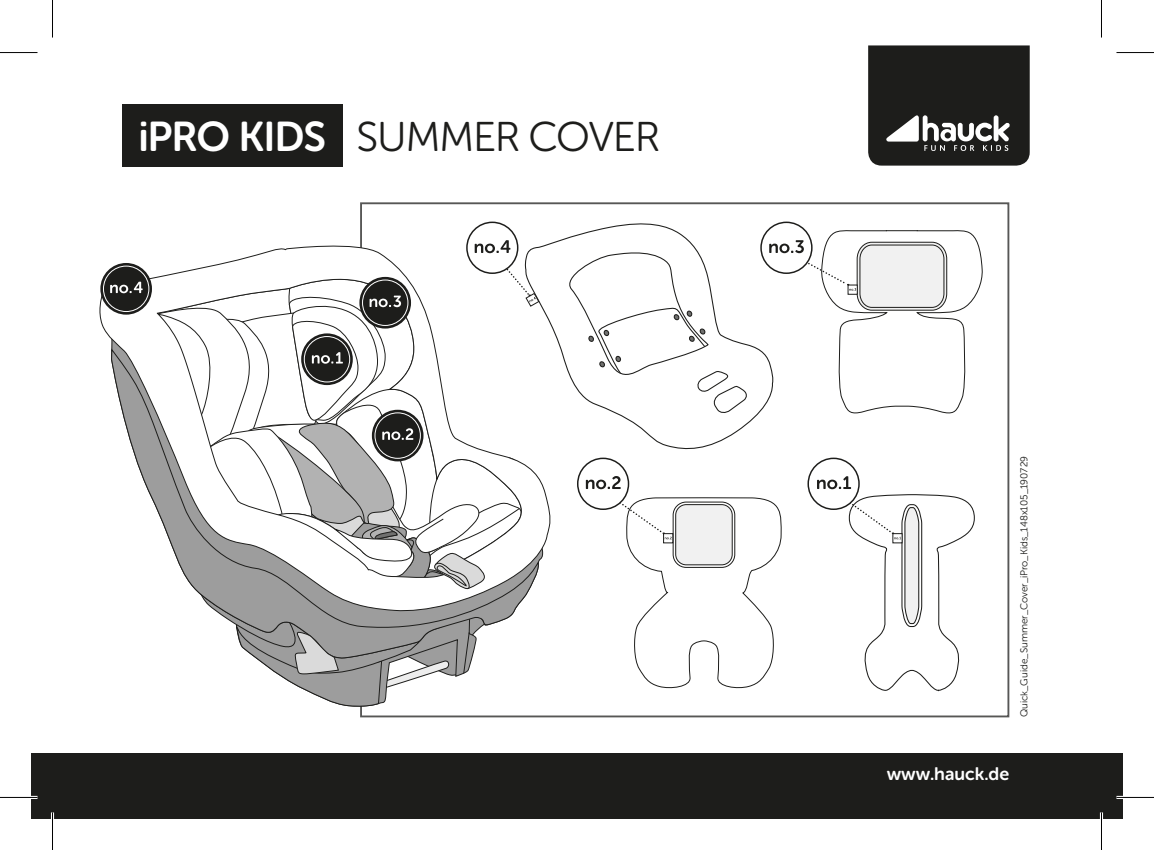
<style>
.page{position:relative;width:1154px;height:850px;background:#fff}
.page>*{position:absolute;margin:0;border:0;box-sizing:border-box;transform-origin:0 0}
.t1{font:41.5px "Museo Sans Rounded 300";letter-spacing:-.025em;color:#1d1d1b}
.t2{font:41.5px "Museo Sans Rounded 700";letter-spacing:-.025em;color:#fff}
.t3{font:18px "Museo Sans Rounded 700";color:#fff}
.t4{font:10px "Museo Sans Rounded 300";color:#1d1d1b}
</style>
<div class="page">
<svg style="left:868px;top:45px;width:162px;height:120px;background:#323230"></svg>
<div style="left:31px;top:753px;width:1092px;height:65px;background:#1d1d1b"></div>
<div style="left:122px;top:104px;width:220px;height:62px;background:#1d1d1b"></div>
<svg style="left:552px;top:223px;width:221px;height:227px"></svg>
<div style="left:588px;top:335px;width:6px;height:7px;border:1px solid #1e1e1c;border-radius:2px"></div>
<svg style="left:589px;top:306px;width:124px;height:73px"></svg>
<svg style="left:761px;top:222px;width:51px;height:51px"></svg>
<div style="left:760px;top:221px;width:52px;height:53px;border:1px solid #1d1d1b;border-radius:50%"></div>
<svg style="left:808px;top:458px;width:51px;height:51px"></svg>
<svg style="left:812px;top:462px;width:163px;height:229px"></svg>
<div style="left:807px;top:457px;width:53px;height:52px;border:1px solid #1d1d1b;border-radius:50%"></div>
<svg style="left:578px;top:458px;width:50px;height:51px"></svg>
<svg style="left:582px;top:462px;width:200px;height:227px"></svg>
<div style="left:577px;top:457px;width:52px;height:52px;border:1px solid #1d1d1b;border-radius:50%"></div>
<svg style="left:100px;top:263px;width:52px;height:51px"></svg>
<svg style="left:467px;top:222px;width:51px;height:51px"></svg>
<svg style="left:110px;top:226px;width:430px;height:489px"></svg>
<div style="left:466px;top:221px;width:52px;height:53px;border:1px solid #1d1d1b;border-radius:50%"></div>
<svg style="left:765px;top:226px;width:218px;height:188px"></svg>
<hr style="left:0;top:795px;width:38px;height:3px;background:#fff">
<hr style="left:1116px;top:795px;width:38px;height:3px;background:#fff">
<hr style="left:51px;top:812px;width:3px;height:37px;background:#fff">
<hr style="left:1100px;top:812px;width:3px;height:37px;background:#fff">
<hr style="left:0;top:52px;width:38px;height:1px;background:#000">
<hr style="left:1116px;top:52px;width:38px;height:1px;background:#000">
<hr style="left:0;top:796px;width:38px;height:1px;background:#000">
<hr style="left:1116px;top:796px;width:38px;height:1px;background:#000">
<hr style="left:52px;top:0;width:1px;height:38px;background:#000">
<hr style="left:52px;top:812px;width:1px;height:37px;background:#000">
<hr style="left:1101px;top:0;width:1px;height:38px;background:#000">
<hr style="left:1101px;top:812px;width:1px;height:37px;background:#000">
<p class="t2" style="left:138px;top:113px;width:189px">iPRO KIDS</p>
<p class="t1" style="left:356px;top:114px;width:305px">SUMMER COVER</p>
<p class="t4" style="left:1018px;top:717px;width:262px;rotate:-90deg">Quick_Guide_Summer_Cover_iPro_Kids_148x105_190729</p>
<p class="t3" style="left:887px;top:763px;width:124px">www.hauck.de</p>
</div>
